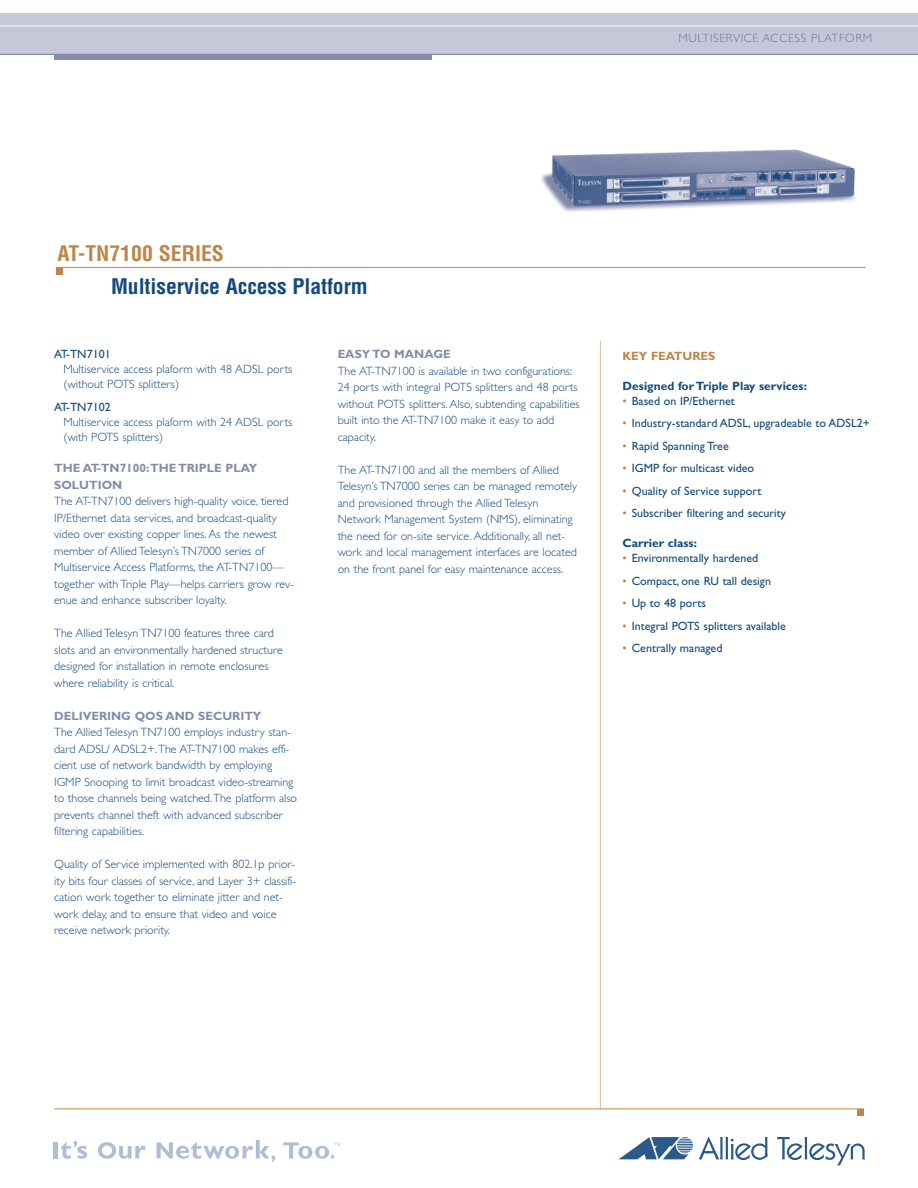
<style>
.page{position:relative;width:918px;height:1188px;background:#fff}
.page>*{position:absolute;margin:0;border:0;box-sizing:border-box;transform-origin:0 0}
.t1{font:700 condensed 21px "Helvetica";letter-spacing:-.005em;color:#144a7c}
.t2{font:700 condensed 21px "Helvetica";color:#be854b}
.t3{font:300 12px/16.5px "Gill Sans";color:#144a7c}
.t4{font:12px "Gill Sans";color:#144a7c}
.t5{font:700 12px/16.5px "Gill Sans";color:#848cac}
.t6{font:700 12px "Gill Sans";color:#144a7c}
.t7{font:300 12px "Gill Sans";letter-spacing:.05em;color:#67759c}
.t8{font:700 12px "Gill Sans";color:#be854b}
.s1{color:#be854b}
</style>
<div class="page">
<div style="left:56px;top:268px;width:7px;height:7px;background:#be854b"></div>
<hr style="left:56px;top:267px;width:810px;height:1px;background:#be854b">
<hr style="left:600px;top:341px;width:1px;height:768px;background:#dcb997">
<svg style="left:620px;top:1137px;width:73px;height:22px"></svg>
<svg style="left:699px;top:1136px;width:69px;height:24px"></svg>
<svg style="left:777px;top:1137px;width:87px;height:28px"></svg>
<hr style="left:54px;top:1142px;width:4px;height:16px;background:#aebed7">
<svg style="left:61px;top:1141px;width:26px;height:18px"></svg>
<svg style="left:98px;top:1142px;width:48px;height:17px"></svg>
<svg style="left:157px;top:1140px;width:118px;height:22px"></svg>
<svg style="left:283px;top:1142px;width:57px;height:17px"></svg>
<div style="left:857px;top:1109px;width:7px;height:7px;background:#be854b"></div>
<hr style="left:54px;top:1109px;width:810px;height:1px;background:#be854b">
<div style="left:0;top:14px;width:918px;height:40px;background:#c6c8d9"></div>
<hr style="left:0;top:26px;width:918px;height:1px;background:#fff">
<div style="left:54px;top:54px;width:378px;height:6px;background:#848cac"></div>
<img style="left:541px;top:149px;width:314px;height:63px">
<hr style="left:0;top:54px;width:918px;height:1px;background:#848cac">
<p class="t7" style="left:678px;top:34px;width:195px">MULTISERVICE ACCESS PLATFORM</p>
<h1 class="t2" style="left:58px;top:241px;width:168px">AT-TN7100 SERIES</h1>
<h1 class="t1" style="left:111px;top:274px;width:258px">Multiservice Access Platform</h1>
<p class="t4" style="left:54px;top:350px;width:58px">AT-TN7101</p>
<p class="t3" style="left:63px;top:363px;width:231px;line-height:15px">Multiservice access plaform with 48 ADSL ports (without POTS splitters)</p>
<p class="t4" style="left:54px;top:402px;width:58px">AT-TN7102</p>
<p class="t3" style="left:63px;top:415px;width:231px;line-height:15px">Multiservice access plaform with 24 ADSL ports (with POTS splitters)</p>
<p class="t5" style="left:54px;top:461px;width:205px">THE AT-TN7100:THE TRIPLE PLAY<br>SOLUTION</p>
<p class="t3" style="left:54px;top:494px;width:241px">The AT-TN7100 delivers high-quality voice, tiered IP/Ethernet data services, and broadcast-quality video over existing copper lines. As the newest member of Allied Telesyn’s TN7000 series of Multiservice Access Platforms, the AT-TN7100— together with Triple Play—helps carriers grow rev&shy;enue and enhance subscriber loyalty.</p>
<p class="t3" style="left:54px;top:626px;width:230px">The Allied Telesyn TN7100 features three card slots and an environmentally hardened structure designed for installation in remote enclosures where reliability is critical.</p>
<p class="t5" style="left:54px;top:708px;width:209px">DELIVERING QOS AND SECURITY</p>
<p class="t3" style="left:54px;top:725px;width:244px">The Allied Telesyn TN7100 employs industry stan&shy;dard ADSL/ ADSL2+.The AT-TN7100 makes effi&shy;cient use of network bandwidth by employing IGMP Snooping to limit broadcast video-streaming to those channels being watched.The platform also prevents channel theft with advanced subscriber filtering capabilities.</p>
<p class="t3" style="left:54px;top:857px;width:243px">Quality of Service implemented with 802.1p prior&shy;ity bits four classes of service, and Layer 3+ classifi&shy;cation work together to eliminate jitter and net&shy;work delay, and to ensure that video and voice receive network priority.</p>
<p class="t5" style="left:338px;top:347px;width:115px">EASY TO MANAGE</p>
<p class="t3" style="left:338px;top:363px;width:244px">The AT-TN7100 is available in two configurations:<br>24 ports with integral POTS splitters and 48 ports without POTS splitters. Also, subtending capabilities built into the AT-TN7100 make it easy to add capacity.</p>
<p class="t3" style="left:338px;top:462px;width:241px">The AT-TN7100 and all the members of Allied Telesyn’s TN7000 series can be managed remotely and provisioned through the Allied Telesyn Network Management System (NMS), eliminating the need for on-site service. Additionally, all net&shy;work and local management interfaces are located on the front panel for easy maintenance access.</p>
<p class="t8" style="left:623px;top:351px;width:94px">KEY FEATURES</p>
<p class="t6" style="left:623px;top:381px;width:186px">Designed for Triple Play services:</p>
<p class="t4" style="left:623px;top:396px;width:114px"><span class="s1">•</span> Based on IP/Ethernet</p>
<p class="t4" style="left:623px;top:419px;width:249px"><span class="s1">•</span> Industry-standard ADSL, upgradeable to ADSL2+</p>
<p class="t4" style="left:623px;top:441px;width:108px"><span class="s1">•</span> Rapid Spanning Tree</p>
<p class="t4" style="left:623px;top:464px;width:133px"><span class="s1">•</span> IGMP for multicast video</p>
<p class="t4" style="left:623px;top:486px;width:140px"><span class="s1">•</span> Quality of Service support</p>
<p class="t4" style="left:623px;top:509px;width:165px"><span class="s1">•</span> Subscriber filtering and security</p>
<p class="t6" style="left:623px;top:539px;width:76px">Carrier class:</p>
<p class="t4" style="left:623px;top:554px;width:137px"><span class="s1">•</span> Environmentally hardened</p>
<p class="t4" style="left:623px;top:576px;width:150px"><span class="s1">•</span> Compact, one RU tall design</p>
<p class="t4" style="left:623px;top:599px;width:85px"><span class="s1">•</span> Up to 48 ports</p>
<p class="t4" style="left:623px;top:621px;width:165px"><span class="s1">•</span> Integral POTS splitters available</p>
<p class="t4" style="left:623px;top:644px;width:101px"><span class="s1">•</span> Centrally managed</p>
</div>
